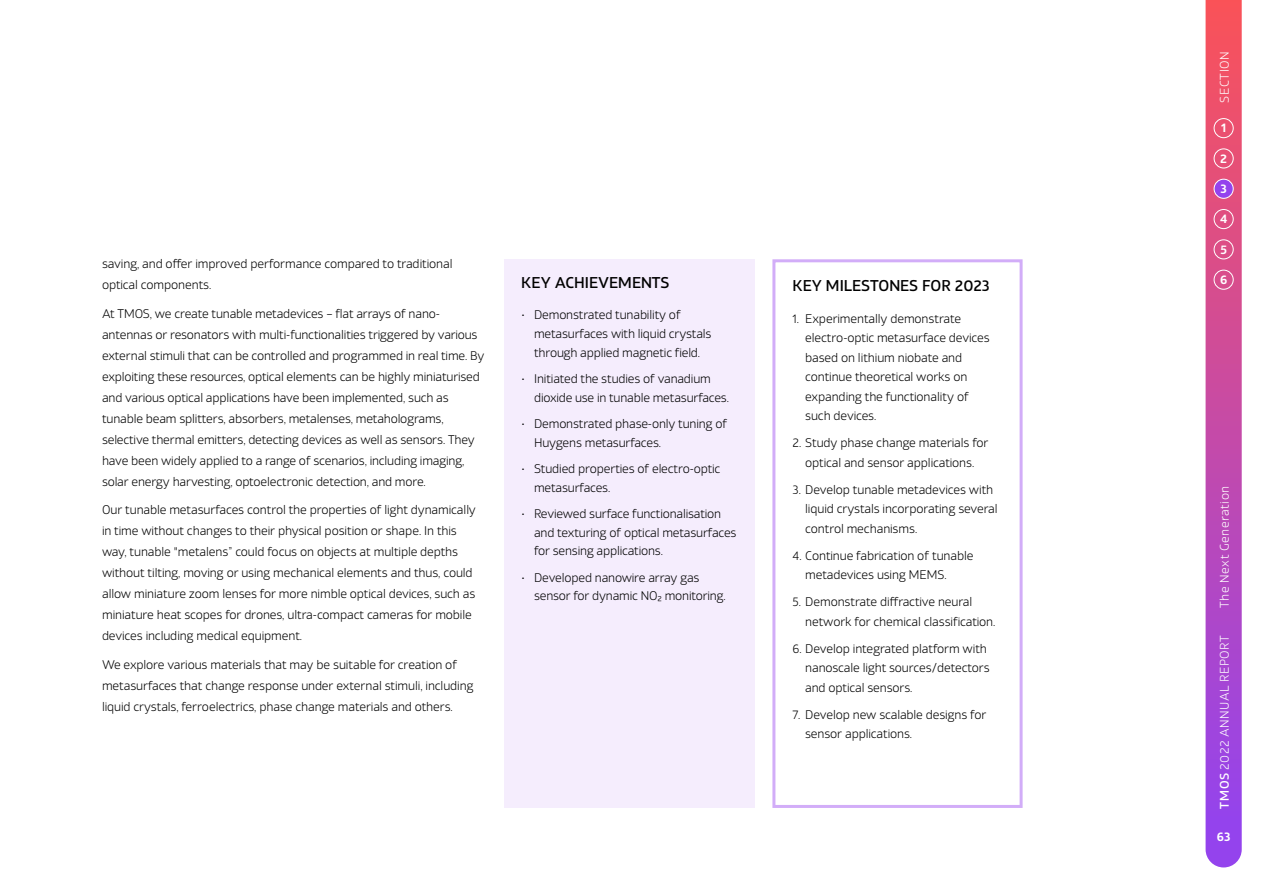
<style>
.page{position:relative;width:1263px;height:893px;background:#fff}
.page>*{position:absolute;margin:0;border:0;box-sizing:border-box;transform-origin:0 0}
.Subheading_2{font:500 15px "Xyngia";color:#000}
.body{font:300 12px/21px "Xyngia";letter-spacing:-.01em;color:#000}
.bullet_-_number{font:300 12px/19.5px "Xyngia";letter-spacing:-.01em;color:#000}
.bullet{font:300 12px/18.8px "Xyngia";letter-spacing:-.015em;color:#000}
.t1{font:300 12px "Xyngia";letter-spacing:.045em;color:#fff}
.t2{font:600 12px "Xyngia";color:#fff}
.s1{font-weight:500}
</style>
<div class="page">
<div style="left:772px;top:259px;width:250px;height:549px;border:3px solid #d2adf8"></div>
<div style="left:504px;top:259px;width:250px;height:549px;background:#f5edfd"></div>
<svg style="left:1205px;top:0;width:37px;height:867px;background:#c650aa"></svg>
<div style="left:1214px;top:179px;width:19px;height:19px;background:#9443ed;border-radius:50%"></div>
<div style="left:1214px;top:118px;width:19px;height:20px;border:1px solid #fff;border-radius:50%"></div>
<div style="left:1214px;top:239px;width:19px;height:20px;border:1px solid #fff;border-radius:50%"></div>
<div style="left:1214px;top:179px;width:19px;height:20px;border:1px solid #fff;border-radius:50%"></div>
<div style="left:1214px;top:149px;width:19px;height:19px;border:1px solid #fff;border-radius:50%"></div>
<div style="left:1214px;top:270px;width:19px;height:20px;border:1px solid #fff;border-radius:50%"></div>
<div style="left:1214px;top:209px;width:19px;height:20px;border:1px solid #fff;border-radius:50%"></div>
<p class="body" style="left:102px;top:253px;width:352px">saving, and offer improved performance compared to traditional optical components.</p>
<p class="body" style="left:102px;top:302px;width:384px">At TMOS, we create tunable metadevices – flat arrays of nano&shy;antennas or resonators with multi-functionalities triggered by various external stimuli that can be controlled and programmed in real time. By exploiting these resources, optical elements can be highly miniaturised and various optical applications have been implemented, such as tunable beam splitters, absorbers, metalenses, metaholograms, selective thermal emitters, detecting devices as well as sensors. They have been widely applied to a range of scenarios, including imaging, solar energy harvesting, optoelectronic detection, and more.</p>
<p class="body" style="left:102px;top:499px;width:375px">Our tunable metasurfaces control the properties of light dynamically in time without changes to their physical position or shape. In this way, tunable "metalens” could focus on objects at multiple depths without tilting, moving or using mechanical elements and thus, could allow miniature zoom lenses for more nimble optical devices, such as miniature heat scopes for drones, ultra-compact cameras for mobile devices including medical equipment.</p>
<p class="body" style="left:102px;top:653px;width:373px">We explore various materials that may be suitable for creation of metasurfaces that change response under external stimuli, including liquid crystals, ferroelectrics, phase change materials and others.</p>
<h4 class="Subheading_2" style="left:521px;top:271px;width:150px">KEY ACHIEVEMENTS</h4>
<p class="bullet" style="left:534px;top:305px;width:179px;text-indent:-13px">• Demonstrated tunability of metasurfaces with liquid crystals through applied magnetic field.</p>
<p class="bullet" style="left:534px;top:368px;width:196px;text-indent:-13px">• Initiated the studies of vanadium dioxide use in tunable metasurfaces.</p>
<p class="bullet" style="left:534px;top:413px;width:195px;text-indent:-13px">• Demonstrated phase-only tuning of<br>Huygens metasurfaces.</p>
<p class="bullet" style="left:534px;top:458px;width:188px;text-indent:-13px">• Studied properties of electro-optic metasurfaces.</p>
<p class="bullet" style="left:534px;top:503px;width:204px;text-indent:-13px">• Reviewed surface functionalisation and texturing of optical metasurfaces for sensing applications.</p>
<p class="bullet" style="left:534px;top:567px;width:193px;text-indent:-13px">• Developed nanowire array gas sensor for dynamic NO2 monitoring.</p>
<h4 class="Subheading_2" style="left:792px;top:274px;width:199px">KEY MILESTONES FOR 2023</h4>
<p class="bullet_-_number" style="left:805px;top:308px;width:186px;text-indent:-13px">1. Experimentally demonstrate electro-optic metasurface devices based on lithium niobate and continue theoretical works on expanding the functionality of such devices.</p>
<p class="bullet_-_number" style="left:792px;top:433px;width:197px;text-align:center">2. Study phase change materials for optical and sensor applications.</p>
<p class="bullet_-_number" style="left:805px;top:479px;width:194px;text-indent:-13px">3. Develop tunable metadevices with liquid crystals incorporating several control mechanisms.</p>
<p class="bullet_-_number" style="left:805px;top:545px;width:170px;text-indent:-13px">4. Continue fabrication of tunable metadevices using MEMS.</p>
<p class="bullet_-_number" style="left:805px;top:592px;width:192px;text-indent:-13px">5. Demonstrate diffractive neural network for chemical classification.</p>
<p class="bullet_-_number" style="left:805px;top:638px;width:186px;text-indent:-13px">6. Develop integrated platform with nanoscale light sources/detectors and optical sensors.</p>
<p class="bullet_-_number" style="left:805px;top:704px;width:183px;text-indent:-13px">7. Develop new scalable designs for sensor applications.</p>
<p class="t1" style="left:1216px;top:102px;width:53px;rotate:-90deg">SECTION</p>
<p class="t2" style="left:1221px;top:119px;width:6px">1</p>
<p class="t2" style="left:1220px;top:149px;width:8px">2</p>
<p class="t2" style="left:1220px;top:179px;width:8px">3</p>
<p class="t2" style="left:1220px;top:210px;width:9px">4</p>
<p class="t2" style="left:1220px;top:240px;width:8px">5</p>
<p class="t2" style="left:1220px;top:270px;width:9px">6</p>
<p class="t1" style="left:1216px;top:608px;width:124px;rotate:-90deg">The Next Generation</p>
<p class="t1" style="left:1216px;top:808px;width:175px;rotate:-90deg"><span class="s1">TMOS</span> 2022 ANNUAL REPORT</p>
<p class="t2" style="left:1217px;top:827px;width:15px">63</p>
</div>
